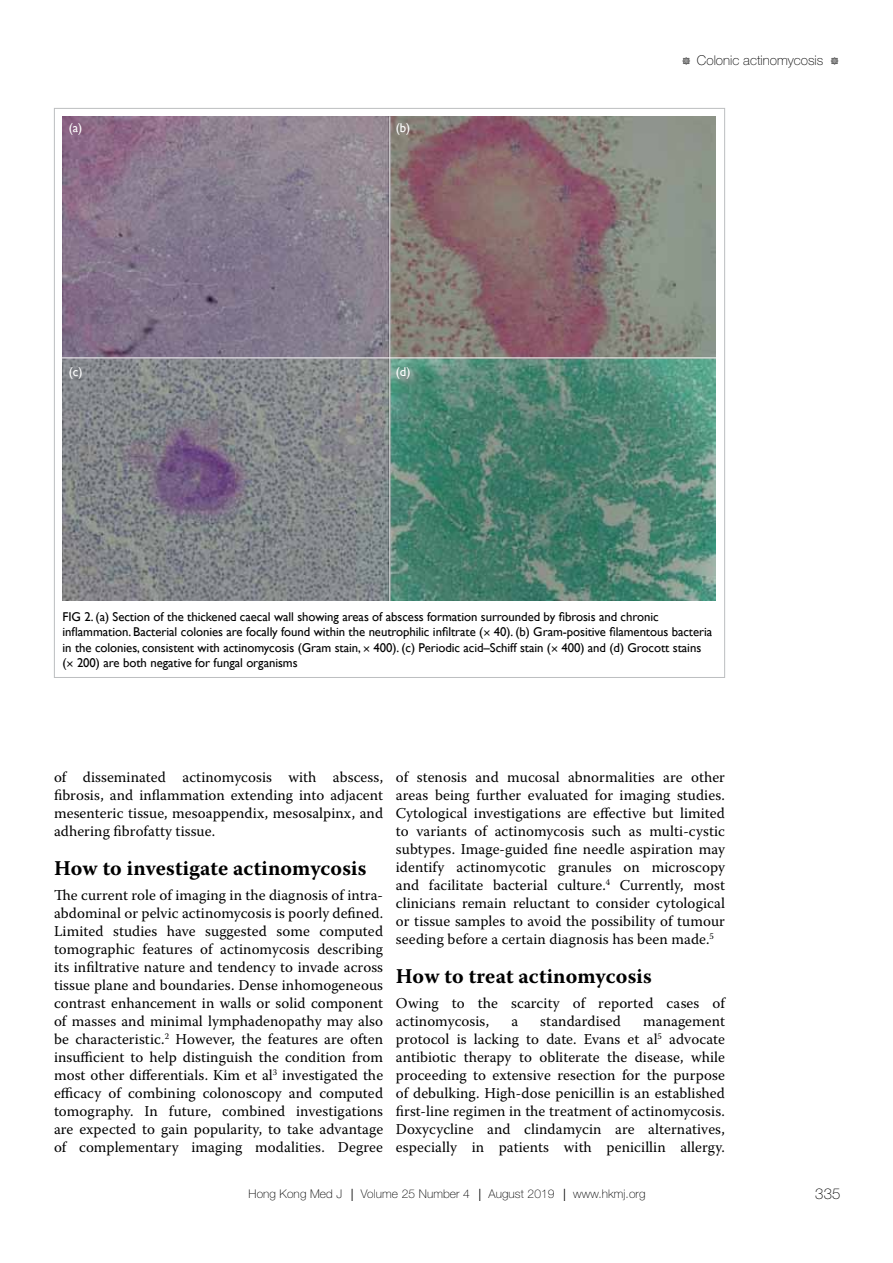
<style>
.page{position:relative;width:893px;height:1263px;background:#fff}
.page>*{position:absolute;margin:0;border:0;box-sizing:border-box;transform-origin:0 0}
.t1{font:700 21px "Warnock Pro";letter-spacing:.005em;color:#000}
.t2{font:15px/18px "Warnock Pro";letter-spacing:.005em;color:#000;text-align:justify}
.t3{font:100 15px "Helvetica Neue";color:#000}
.t4{font:100 13.5px "Helvetica Neue";color:#000}
.t5{font:12.75px/15.3px "Gill Sans";letter-spacing:-.005em;color:#000}
.t6{font:12.75px "Gill Sans";color:#fff}
.t7{font:100 12px "Helvetica Neue";letter-spacing:.01em;color:#000}
.s1{font-family:"Type Embellishments One Let Plain";font-weight:400;font-size:12px}
</style>
<div class="page">
<img style="left:63px;top:117px;width:653px;height:483px">
<hr style="left:389px;top:116px;width:1px;height:485px;background:#fff">
<hr style="left:62px;top:357px;width:656px;height:1px;background:#fff">
<p class="t6" style="left:69px;top:120px;width:15px">(a)</p>
<p class="t6" style="left:69px;top:364px;width:15px">(c)</p>
<p class="t6" style="left:396px;top:120px;width:16px">(b)</p>
<p class="t6" style="left:396px;top:364px;width:16px">(d)</p>
<p class="t4" style="left:682px;top:53px;width:159px"><span class="s1">#</span> Colonic actinomycosis <span class="s1">#</span></p>
<p class="t5" style="left:63px;top:609px;width:651px">FIG 2. (a) Section of the thickened caecal wall showing areas of abscess formation surrounded by fibrosis and chronic inflammation. Bacterial colonies are focally found within the neutrophilic infiltrate ( 40). (b) Gram-positive filamentous bacteria in the colonies, consistent with actinomycosis (Gram stain, 400). (c) Periodic acid–Schiff stain ( 400) and (d) Grocott stains<br>( 200) are both negative for fungal organisms</p>
<p class="t2" style="left:54px;top:768px;width:331px">of disseminated actinomycosis with abscess, fibrosis, and inflammation extending into adjacent mesenteric tissue, mesoappendix, mesosalpinx, and adhering fibrofatty tissue.</p>
<h1 class="t1" style="left:54px;top:856px;width:314px">How to investigate actinomycosis</h1>
<p class="t2" style="left:54px;top:885px;width:331px">The current role of imaging in the diagnosis of intra&shy;abdominal or pelvic actinomycosis is poorly defined.<br>Limited studies have suggested some computed tomographic features of actinomycosis describing its infiltrative nature and tendency to invade across tissue plane and boundaries. Dense inhomogeneous contrast enhancement in walls or solid component of masses and minimal lymphadenopathy may also be characteristic.<sup>2</sup> However, the features are often insufficient to help distinguish the condition from most other differentials. Kim et al<sup>3</sup> investigated the efficacy of combining colonoscopy and computed tomography. In future, combined investigations are expected to gain popularity, to take advantage of complementary imaging modalities. Degree</p>
<p class="t2" style="left:396px;top:768px;width:331px">of stenosis and mucosal abnormalities are other areas being further evaluated for imaging studies.<br>Cytological investigations are effective but limited to variants of actinomycosis such as multi-cystic subtypes. Image-guided fine needle aspiration may identify actinomycotic granules on microscopy and facilitate bacterial culture.<sup>4</sup> Currently, most clinicians remain reluctant to consider cytological or tissue samples to avoid the possibility of tumour seeding before a certain diagnosis has been made.<sup>5</sup></p>
<h1 class="t1" style="left:396px;top:964px;width:257px">How to treat actinomycosis</h1>
<p class="t2" style="left:396px;top:993px;width:331px">Owing to the scarcity of reported cases of actinomycosis,</p>
<p class="t2" style="left:511px;top:1011px;width:8px">a</p>
<p class="t2" style="left:540px;top:1011px;width:82px">standardised</p>
<p class="t2" style="left:396px;top:1011px;width:331px;text-indent:247px">management protocol is lacking to date. Evans et al<sup>5</sup> advocate antibiotic therapy to obliterate the disease, while proceeding to extensive resection for the purpose of debulking. High-dose penicillin is an established first-line regimen in the treatment of actinomycosis.<br>Doxycycline and clindamycin are alternatives, especially in patients with penicillin allergy.</p>
<p class="t7" style="left:248px;top:1187px;width:398px">Hong Kong Med J ⎥ Volume 25 Number 4 ⎥ August 2019 ⎥ www.hkmj.org</p>
<p class="t3" style="left:815px;top:1186px;width:27px">335</p>
</div>
